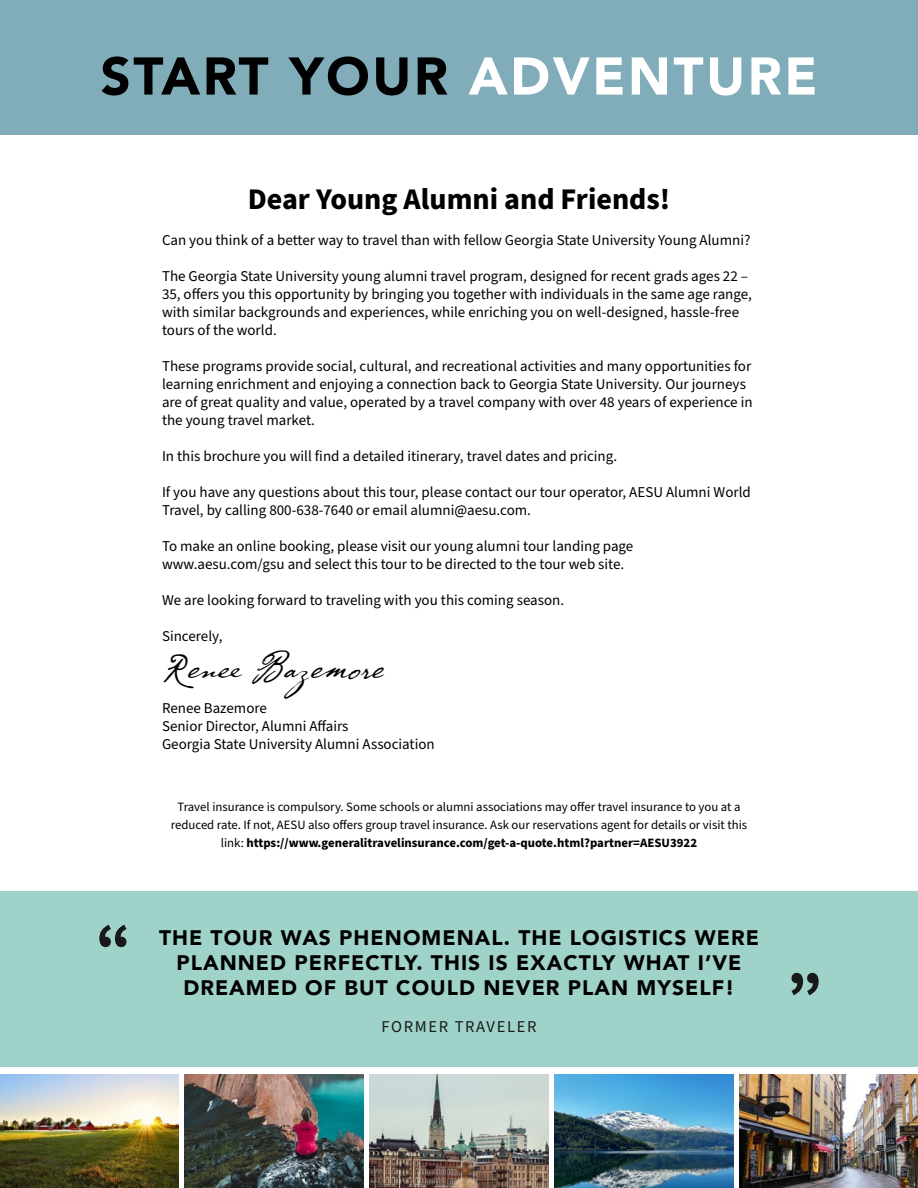
<style>
.page{position:relative;width:918px;height:1188px;background:#fff}
.page>*{position:absolute;margin:0;border:0;box-sizing:border-box;transform-origin:0 0}
.t1{font:900 60px "Source Sans Pro";color:#19191a}
.t2{font:900 52.5px "Avenir";letter-spacing:.05em;color:#000}
.t3{font:40.5px "P22 Cezanne Pro";color:#000}
.t4{font:700 30px "Source Sans Pro";color:#000}
.t5{font:900 21px/25.2px "Avenir";letter-spacing:.05em;color:#000;text-align:center}
.t6{font:16.5px "Source Sans Pro";letter-spacing:.1em;color:#19191a}
.t7{font:15px/18px "Source Sans Pro";color:#000}
.t8{font:12.75px/18px "Source Sans Pro";color:#000;text-align:center}
.s1{color:#fff}
.s2{font-weight:700}
</style>
<div class="page">
<img style="left:0;top:1075px;width:178px;height:113px">
<div style="left:0;top:891px;width:918px;height:175px;background:#9fd2c9"></div>
<div style="left:0;top:0;width:918px;height:135px;background:#81adbb"></div>
<img style="left:370px;top:1075px;width:178px;height:113px">
<img style="left:555px;top:1075px;width:178px;height:113px">
<img style="left:740px;top:1075px;width:178px;height:113px">
<img style="left:185px;top:1075px;width:178px;height:113px">
<h2 class="t2" style="left:101px;top:31px;width:718px">START YOUR <span class="s1">ADVENTURE</span></h2>
<h3 class="t4" style="left:248px;top:179px;width:424px">Dear Young Alumni and Friends!</h3>
<p class="t7" style="left:162px;top:232px;width:590px">Can you think of a better way to travel than with fellow Georgia State University Young Alumni?</p>
<p class="t7" style="left:162px;top:268px;width:592px">The Georgia State University young alumni travel program, designed for recent grads ages 22 – 35, offers you this opportunity by bringing you together with individuals in the same age range, with similar backgrounds and experiences, while enriching you on well-designed, hassle-free tours of the world.</p>
<p class="t7" style="left:162px;top:358px;width:592px">These programs provide social, cultural, and recreational activities and many opportunities for learning enrichment and enjoying a connection back to Georgia State University. Our journeys are of great quality and value, operated by a travel company with over 48 years of experience in the young travel market.</p>
<p class="t7" style="left:162px;top:448px;width:457px">In this brochure you will find a detailed itinerary, travel dates and pricing.</p>
<p class="t7" style="left:162px;top:484px;width:590px">If you have any questions about this tour, please contact our tour operator, AESU Alumni World<br>Travel, by calling 800-638-7640 or email alumni@aesu.com.</p>
<p class="t7" style="left:162px;top:538px;width:473px">To make an online booking, please visit our young alumni tour landing page www.aesu.com/gsu and select this tour to be directed to the tour web site.</p>
<p class="t7" style="left:162px;top:592px;width:404px">We are looking forward to traveling with you this coming season.</p>
<p class="t7" style="left:162px;top:628px;width:62px">Sincerely,</p>
<h3 class="t3" style="left:162px;top:640px;width:223px">Renee Bazemore</h3>
<p class="t7" style="left:162px;top:700px;width:274px">Renee Bazemore<br>Senior Director, Alumni Affairs<br>Georgia State University Alumni Association</p>
<h1 class="t1" style="left:96px;top:904px;width:36px">“</h1>
<p class="t8" style="left:171px;top:799px;width:578px">Travel insurance is compulsory. Some schools or alumni associations may offer travel insurance to you at a reduced rate. If not, AESU also offers group travel insurance. Ask our reservations agent for details or visit this link: <span class="s2">https://www.generalitravelinsurance.com/get-a-quote.html?partner=AESU3922</span></p>
<h3 class="t5" style="left:159px;top:924px;width:601px">THE TOUR WAS PHENOMENAL. THE LOGISTICS WERE<br>PLANNED PERFECTLY. THIS IS EXACTLY WHAT I’VE<br>DREAMED OF BUT COULD NEVER PLAN MYSELF!</h3>
<p class="t6" style="left:381px;top:1015px;width:157px">FORMER TRAVELER</p>
<h1 class="t1" style="left:787px;top:953px;width:36px">”</h1>
</div>
